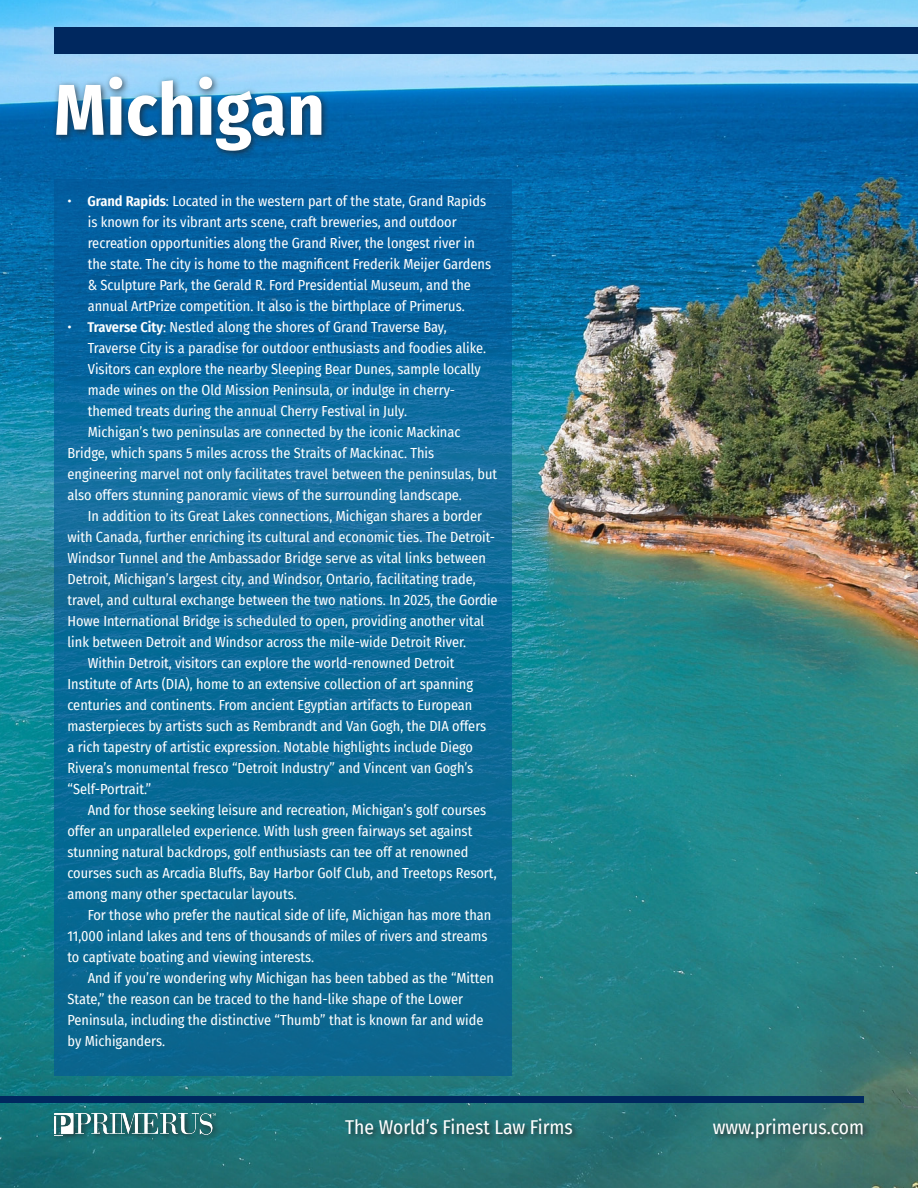
<style>
.page{position:relative;width:918px;height:1188px;background:#fff}
.page>*{position:absolute;margin:0;border:0;box-sizing:border-box;transform-origin:0 0}
.t1{font:700 72px "Fira Sans Condensed";letter-spacing:.01em;color:#fff}
.t2{font:19.5px "Fira Sans Condensed";color:#fff}
.Body{font:14.25px/21px "Fira Sans Condensed";color:#fff}
.s1{font-weight:600}
</style>
<div class="page">
<img style="left:0;top:0;width:918px;height:1188px">
<svg style="left:54px;top:179px;width:458px;height:897px;fill:#0a6899"></svg>
<div style="left:52px;top:72px;width:279px;height:88px;background:#231f20;opacity:.75"></div>
<div style="left:54px;top:27px;width:864px;height:27px;background:#00285f"></div>
<div style="left:0;top:1096px;width:864px;height:7px;background:#00285f"></div>
<div style="left:51px;top:1111px;width:172px;height:33px;background:#231f20;opacity:.75"></div>
<img style="left:54px;top:1114px;width:166px;height:21px">
<div style="left:343px;top:1117px;width:527px;height:28px;background:#231f20;opacity:.75"></div>
<p class="t1" style="left:54px;top:49px;width:272px">Michigan</p>
<p class="Body" style="left:88px;top:190px;width:405px;text-indent:-20px">• <span class="s1">Grand Rapids</span>: Located in the western part of the state, Grand Rapids is known for its vibrant arts scene, craft breweries, and outdoor recreation opportunities along the Grand River, the longest river in the state. The city is home to the magnificent Frederik Meijer Gardens &amp; Sculpture Park, the Gerald R. Ford Presidential Museum, and the annual ArtPrize competition. It also is the birthplace of Primerus.</p>
<p class="Body" style="left:88px;top:316px;width:400px;text-indent:-20px">• <span class="s1">Traverse City</span>: Nestled along the shores of Grand Traverse Bay, Traverse City is a paradise for outdoor enthusiasts and foodies alike.<br>Visitors can explore the nearby Sleeping Bear Dunes, sample locally made wines on the Old Mission Peninsula, or indulge in cherry&shy;themed treats during the annual Cherry Festival in July.</p>
<p class="Body" style="left:68px;top:421px;width:431px;text-indent:20px">Michigan’s two peninsulas are connected by the iconic Mackinac Bridge, which spans 5 miles across the Straits of Mackinac. This engineering marvel not only facilitates travel between the peninsulas, but also offers stunning panoramic views of the surrounding landscape.</p>
<p class="Body" style="left:68px;top:505px;width:432px;text-indent:20px">In addition to its Great Lakes connections, Michigan shares a border with Canada, further enriching its cultural and economic ties. The Detroit-Windsor Tunnel and the Ambassador Bridge serve as vital links between Detroit, Michigan’s largest city, and Windsor, Ontario, facilitating trade, travel, and cultural exchange between the two nations. In 2025, the Gordie Howe International Bridge is scheduled to open, providing another vital link between Detroit and Windsor across the mile-wide Detroit River.</p>
<p class="Body" style="left:68px;top:652px;width:420px;text-indent:20px">Within Detroit, visitors can explore the world-renowned Detroit Institute of Arts (DIA), home to an extensive collection of art spanning centuries and continents. From ancient Egyptian artifacts to European masterpieces by artists such as Rembrandt and Van Gogh, the DIA offers a rich tapestry of artistic expression. Notable highlights include Diego Rivera’s monumental fresco “Detroit Industry” and Vincent van Gogh’s “Self-Portrait.”</p>
<p class="Body" style="left:68px;top:799px;width:431px;text-indent:20px">And for those seeking leisure and recreation, Michigan’s golf courses offer an unparalleled experience. With lush green fairways set against stunning natural backdrops, golf enthusiasts can tee off at renowned courses such as Arcadia Bluffs, Bay Harbor Golf Club, and Treetops Resort, among many other spectacular layouts.</p>
<p class="Body" style="left:68px;top:904px;width:425px;text-indent:20px">For those who prefer the nautical side of life, Michigan has more than<br>11,000 inland lakes and tens of thousands of miles of rivers and streams to captivate boating and viewing interests.</p>
<p class="Body" style="left:68px;top:967px;width:428px;text-indent:20px">And if you’re wondering why Michigan has been tabbed as the “Mitten State,” the reason can be traced to the hand-like shape of the Lower Peninsula, including the distinctive “Thumb” that is known far and wide by Michiganders.</p>
<p class="t2" style="left:345px;top:1112px;width:229px">The World’s Finest Law Firms</p>
<p class="t2" style="left:713px;top:1112px;width:153px">www.primerus.com</p>
</div>
